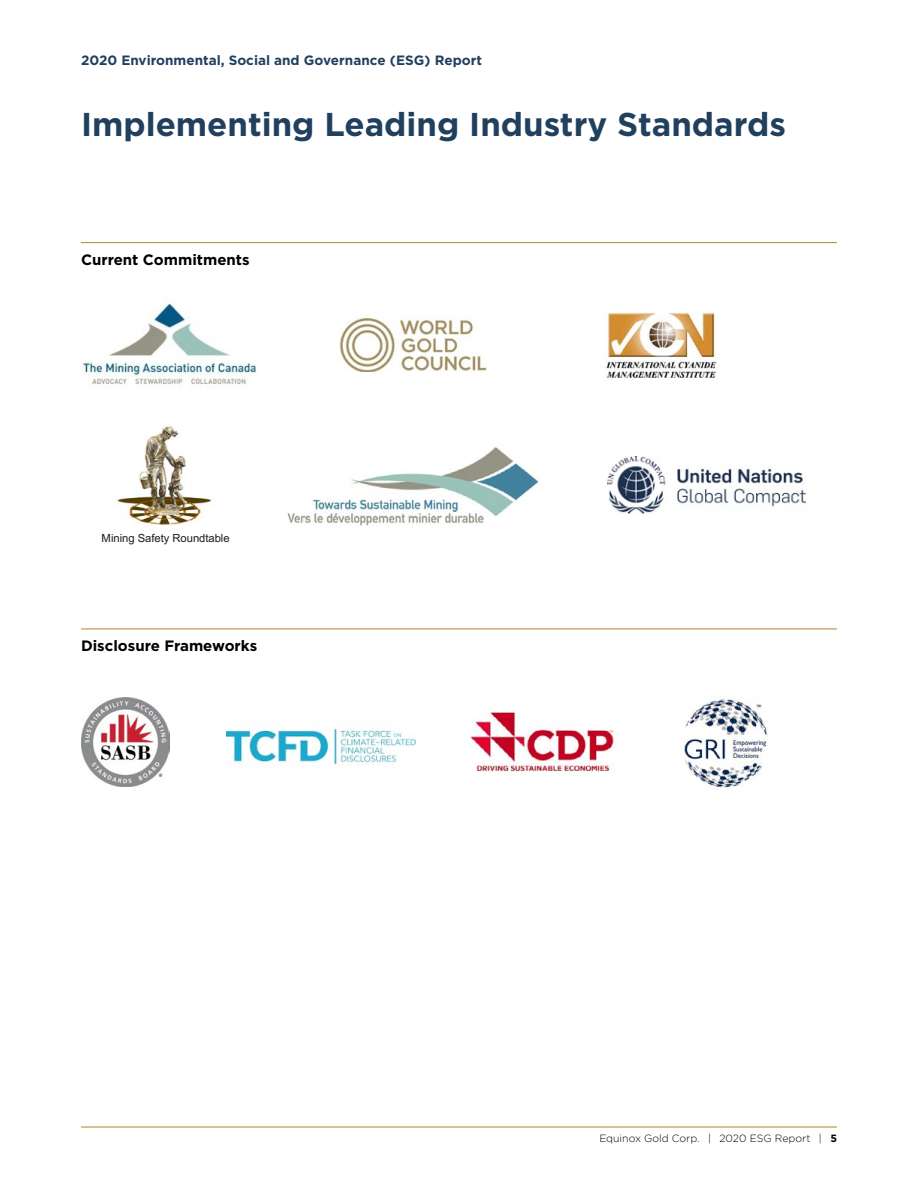
<style>
.page{position:relative;width:918px;height:1188px;background:#fff}
.page>*{position:absolute;margin:0;border:0;box-sizing:border-box;transform-origin:0 0}
.t1{font:700 33px "Gotham";color:#21405e}
.t2{font:700 15px "Gotham";color:#000}
.t3{font:700 13.5px "Gotham";color:#21405e}
.t4{font:11.25px "Arial";letter-spacing:-.005em;color:#1c1c1c}
.t5{font:300 10.5px "Gotham";color:#000}
.s1{font-weight:700}
</style>
<div class="page">
<hr style="left:81px;top:1127px;width:756px;height:1px;background:#b6812f">
<hr style="left:81px;top:242px;width:756px;height:1px;background:#b6812f">
<hr style="left:81px;top:629px;width:756px;height:1px;background:#b6812f">
<img style="left:81px;top:303px;width:175px;height:86px">
<img style="left:339px;top:317px;width:147px;height:55px">
<img style="left:606px;top:312px;width:111px;height:66px">
<img style="left:287px;top:447px;width:252px;height:78px">
<img style="left:117px;top:426px;width:96px;height:99px">
<img style="left:608px;top:456px;width:197px;height:58px">
<img style="left:81px;top:698px;width:89px;height:89px">
<img style="left:226px;top:728px;width:190px;height:38px">
<img style="left:470px;top:711px;width:145px;height:61px">
<img style="left:684px;top:699px;width:84px;height:89px">
<p class="t3" style="left:81px;top:51px;width:403px">2020 Environmental, Social and Governance (ESG) Report</p>
<h1 class="t1" style="left:81px;top:102px;width:707px">Implementing Leading Industry Standards</h1>
<p class="t2" style="left:81px;top:250px;width:170px">Current Commitments</p>
<p class="t4" style="left:93px;top:530px;width:130px">Min g Safety Roundtable</p>
<p class="t4" style="left:102px;top:531px;width:130px">Mining Safety Roundtable</p>
<p class="t2" style="left:81px;top:636px;width:178px">Disclosure Frameworks</p>
<p class="t5" style="left:599px;top:1132px;width:239px">Equinox Gold Corp. | 2020 ESG Report | <span class="s1">5</span></p>
</div>
